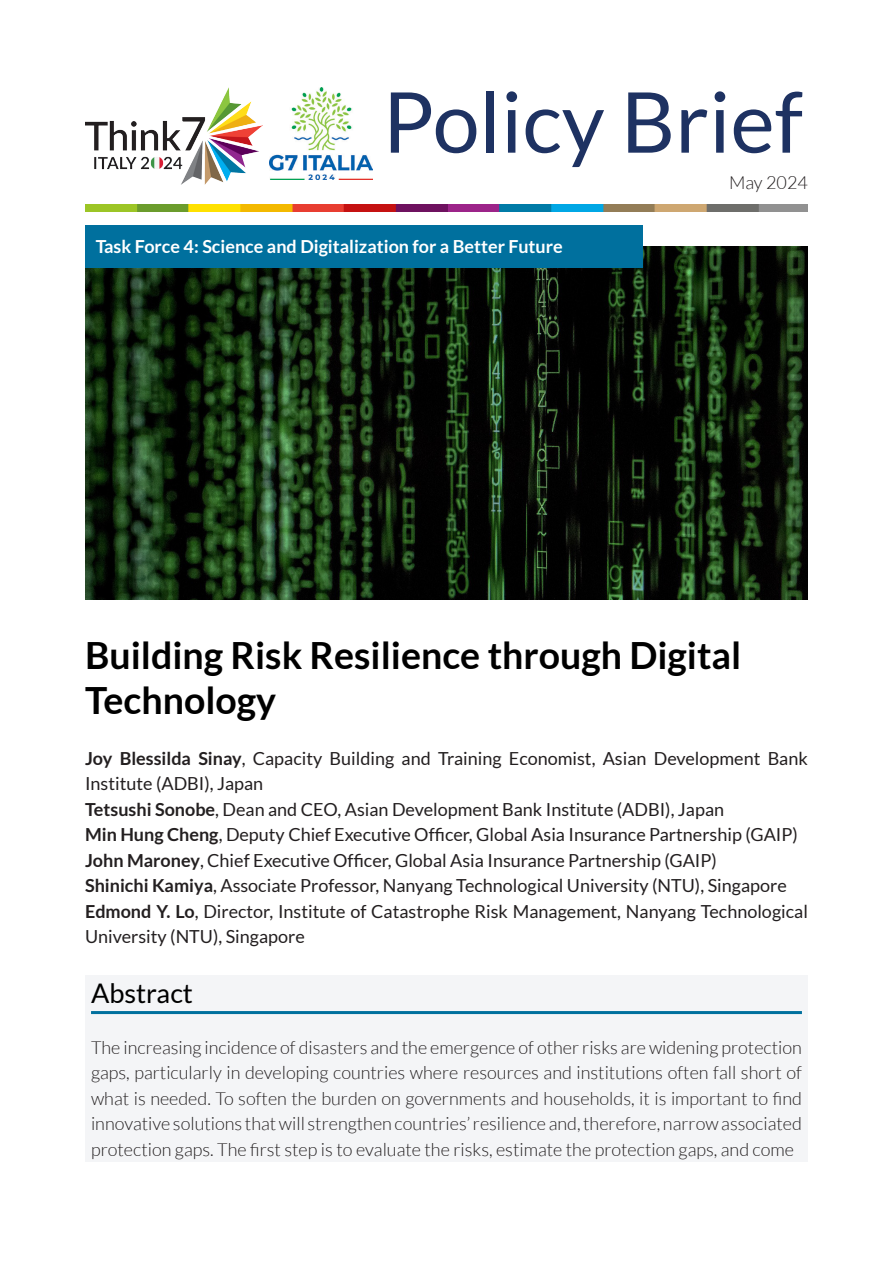
<style>
.page{position:relative;width:893px;height:1263px;background:#fff}
.page>*{position:absolute;margin:0;border:0;box-sizing:border-box;transform-origin:0 0}
.t1{font:84px "Lato";color:#1e3262}
.TITOLO{font:700 37.5px/45px "Lato";color:#000}
.Titolo_paragrafo_1{font:27px "Lato";color:#000}
.TESTO{font:18px/25.5px "Lato";color:#231f20}
.TESTO-2{font:300 18px/25.5px "Lato";color:#231f20;text-align:justify}
.t2{font:700 18px "Lato";color:#fff}
.s1{font-weight:700}
</style>
<div class="page">
<img style="left:85px;top:87px;width:177px;height:98px">
<img style="left:269px;top:87px;width:103px;height:93px">
<img style="left:85px;top:204px;width:723px;height:7px">
<img style="left:85px;top:247px;width:723px;height:353px">
<div style="left:85px;top:975px;width:723px;height:186px;background:#f4f5f7"></div>
<hr style="left:91px;top:1011px;width:711px;height:3px;background:#00709e">
<div style="left:85px;top:225px;width:557px;height:43px;background:#00709e"></div>
<h1 class="t1" style="left:383px;top:75px;width:422px">Policy Brief</h1>
<p class="TESTO-2" style="left:729px;top:170px;width:80px">May 2024</p>
<p class="t2" style="left:96px;top:236px;width:468px">Task Force 4: Science and Digitalization for a Better Future</p>
<p class="TITOLO" style="left:85px;top:632px;width:658px">Building Risk Resilience through Digital<br>Technology</p>
<p class="TESTO" style="left:85px;top:745px;width:724px"><span class="s1">Joy Blessilda Sinay</span>, Capacity Building and Training Economist, Asian Development Bank<br>Institute (ADBI), Japan</p>
<p class="TESTO" style="left:85px;top:796px;width:641px"><span class="s1">Tetsushi Sonobe</span>, Dean and CEO, Asian Development Bank Institute (ADBI), Japan</p>
<p class="TESTO" style="left:85px;top:822px;width:714px"><span class="s1">Min Hung Cheng</span>, Deputy Chief Executive Officer, Global Asia Insurance Partnership (GAIP)</p>
<p class="TESTO" style="left:85px;top:847px;width:633px"><span class="s1">John Maroney</span>, Chief Executive Officer, Global Asia Insurance Partnership (GAIP)</p>
<p class="TESTO" style="left:85px;top:873px;width:703px"><span class="s1">Shinichi Kamiya</span>, Associate Professor, Nanyang Technological University (NTU), Singapore</p>
<p class="TESTO" style="left:85px;top:898px;width:724px"><span class="s1">Edmond Y. Lo</span>, Director, Institute of Catastrophe Risk Management, Nanyang Technological<br>University (NTU), Singapore</p>
<p class="Titolo_paragrafo_1" style="left:91px;top:978px;width:103px">Abstract</p>
<p class="TESTO-2" style="left:91px;top:1034px;width:712px">The increasing incidence of disasters and the emergence of other risks are widening protection gaps, particularly in developing countries where resources and institutions often fall short of what is needed. To soften the burden on governments and households, it is important to find innovative solutions that will strengthen countries’ resilience and, therefore, narrow associated protection gaps. The first step is to evaluate the risks, estimate the protection gaps, and come</p>
</div>
